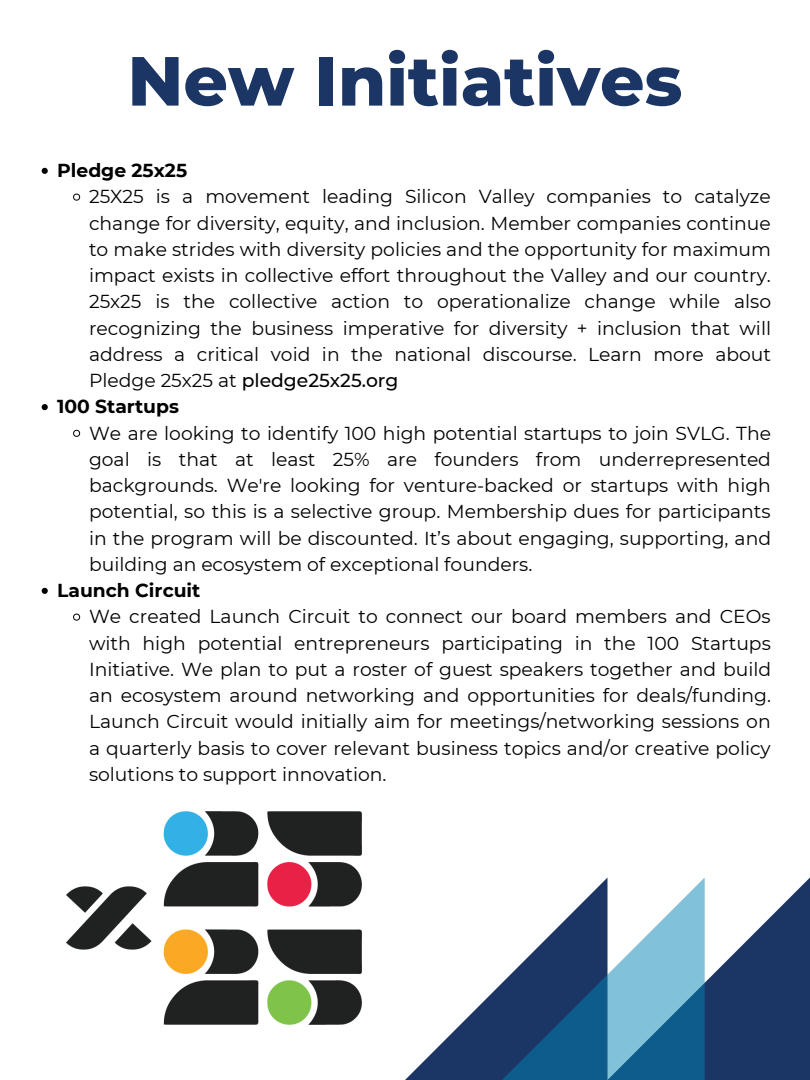
<style>
.page{position:relative;width:810px;height:1080px;background:#fff}
.page>*{position:absolute;margin:0;border:0;box-sizing:border-box;transform-origin:0 0}
.t1{font:800 69.38px "Montserrat";color:#1b3665}
.t2{font:18.75px/26.2px "Montserrat";color:#000;text-align:justify}
.t3{font:700 18.75px "Montserrat";color:#000}
.s1{font-weight:500}
</style>
<div class="page">
<svg style="left:705px;top:878px;width:105px;height:202px;fill:#1b3665"></svg>
<svg style="left:405px;top:983px;width:97px;height:97px"></svg>
<svg style="left:502px;top:878px;width:203px;height:202px"></svg>
<svg style="left:42px;top:168px;width:6px;height:6px"></svg>
<svg style="left:73px;top:194px;width:7px;height:7px"></svg>
<svg style="left:42px;top:404px;width:6px;height:6px"></svg>
<svg style="left:73px;top:430px;width:7px;height:7px"></svg>
<svg style="left:42px;top:588px;width:6px;height:6px"></svg>
<svg style="left:73px;top:614px;width:7px;height:7px"></svg>
<img style="left:66px;top:812px;width:296px;height:213px">
<p class="t1" style="left:127px;top:38px;width:557px">New Initiatives</p>
<p class="t3" style="left:57px;top:159px;width:132px">Pledge 25x25</p>
<p class="t2" style="left:89px;top:184px;width:684px">25X25 is a movement leading Silicon Valley companies to catalyze change for diversity, equity, and inclusion. Member companies continue to make strides with diversity policies and the opportunity for maximum impact exists in collective effort throughout the Valley and our country.<br>25x25 is the collective action to operationalize change while also recognizing the business imperative for diversity + inclusion that will address a critical void in the national discourse. Learn more about Pledge 25x25 at <span class="s1">pledge25x25.org</span></p>
<p class="t3" style="left:57px;top:395px;width:123px">100 Startups</p>
<p class="t2" style="left:89px;top:420px;width:684px">We are looking to identify 100 high potential startups to join SVLG. The goal is that at least 25% are founders from underrepresented backgrounds. We're looking for venture-backed or startups with high potential, so this is a selective group. Membership dues for participants in the program will be discounted. It’s about engaging, supporting, and building an ecosystem of exceptional founders.</p>
<p class="t3" style="left:57px;top:579px;width:145px">Launch Circuit</p>
<p class="t2" style="left:89px;top:604px;width:684px">We created Launch Circuit to connect our board members and CEOs with high potential entrepreneurs participating in the 100 Startups Initiative. We plan to put a roster of guest speakers together and build an ecosystem around networking and opportunities for deals/funding.<br>Launch Circuit would initially aim for meetings/networking sessions on a quarterly basis to cover relevant business topics and/or creative policy solutions to support innovation.</p>
</div>
